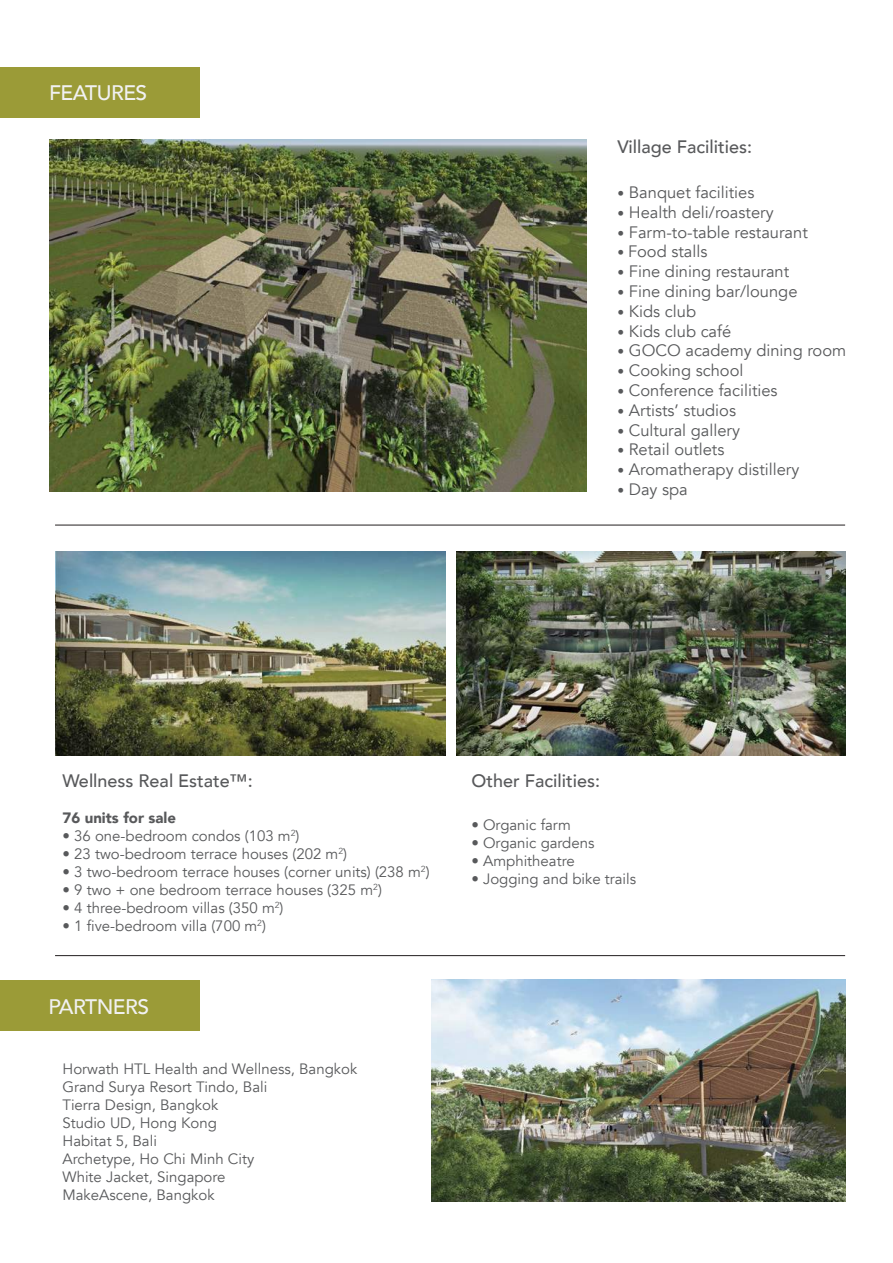
<style>
.page{position:relative;width:893px;height:1263px;background:#fff}
.page>*{position:absolute;margin:0;border:0;box-sizing:border-box;transform-origin:0 0}
.t1{font:500 21px "Avenir";letter-spacing:-.025em;color:#f1f1f2}
.t2{font:500 18px "Avenir";color:#58595b}
.t3{font:16.5px "Avenir";color:#58595b}
.t4{font:15px/18px "Avenir";color:#58595b}
.t5{font:900 15px "Avenir";color:#58595b}
.s1{font-size:13.5px}
</style>
<div class="page">
<img style="left:55px;top:552px;width:390px;height:204px">
<div style="left:0;top:67px;width:200px;height:51px;background:#9b9b37"></div>
<hr style="left:55px;top:955px;width:790px;height:1px;background:#231f20">
<img style="left:50px;top:139px;width:536px;height:353px">
<div style="left:0;top:980px;width:199px;height:51px;background:#9b9b37"></div>
<img style="left:432px;top:979px;width:413px;height:222px">
<hr style="left:55px;top:525px;width:790px;height:1px;background:#231f20">
<img style="left:457px;top:552px;width:388px;height:204px">
<h1 class="t1" style="left:49px;top:75px;width:100px">FEATURES</h1>
<p class="t2" style="left:617px;top:131px;width:136px">Village Facilities:</p>
<p class="t3" style="left:617px;top:182px;width:138px"><span class="s1">•</span> Banquet facilities</p>
<p class="t3" style="left:617px;top:202px;width:158px"><span class="s1">•</span> Health deli/roastery</p>
<p class="t3" style="left:617px;top:222px;width:192px"><span class="s1">•</span> Farm-to-table restaurant</p>
<p class="t3" style="left:617px;top:242px;width:91px"><span class="s1">•</span> Food stalls</p>
<p class="t3" style="left:617px;top:262px;width:173px"><span class="s1">•</span> Fine dining restaurant</p>
<p class="t3" style="left:617px;top:281px;width:181px"><span class="s1">•</span> Fine dining bar/lounge</p>
<p class="t3" style="left:617px;top:301px;width:80px"><span class="s1">•</span> Kids club</p>
<p class="t3" style="left:617px;top:321px;width:115px"><span class="s1">•</span> Kids club café</p>
<p class="t3" style="left:617px;top:341px;width:230px"><span class="s1">•</span> GOCO academy dining room</p>
<p class="t3" style="left:617px;top:361px;width:127px"><span class="s1">•</span> Cooking school</p>
<p class="t3" style="left:617px;top:380px;width:162px"><span class="s1">•</span> Conference facilities</p>
<p class="t3" style="left:617px;top:400px;width:120px"><span class="s1">•</span> Artists’ studios</p>
<p class="t3" style="left:617px;top:420px;width:124px"><span class="s1">•</span> Cultural gallery</p>
<p class="t3" style="left:617px;top:440px;width:108px"><span class="s1">•</span> Retail outlets</p>
<p class="t3" style="left:617px;top:460px;width:183px"><span class="s1">•</span> Aromatherapy distillery</p>
<p class="t3" style="left:617px;top:479px;width:72px"><span class="s1">•</span> Day spa</p>
<p class="t2" style="left:63px;top:765px;width:192px">Wellness Real Estate™:</p>
<p class="t5" style="left:63px;top:805px;width:115px">76 units for sale</p>
<p class="t4" style="left:63px;top:827px;width:238px">• 36 one-bedroom condos (103 m<sup>2</sup>)</p>
<p class="t4" style="left:63px;top:845px;width:286px">• 23 two-bedroom terrace houses (202 m<sup>2</sup>)</p>
<p class="t4" style="left:63px;top:863px;width:369px">• 3 two-bedroom terrace houses (corner units) (238 m<sup>2</sup>)</p>
<p class="t4" style="left:63px;top:881px;width:321px">• 9 two + one bedroom terrace houses (325 m<sup>2</sup>)</p>
<p class="t4" style="left:63px;top:899px;width:223px">• 4 three-bedroom villas (350 m<sup>2</sup>)</p>
<p class="t4" style="left:63px;top:917px;width:205px">• 1 five-bedroom villa (700 m<sup>2</sup>)</p>
<h1 class="t1" style="left:49px;top:988px;width:102px">PARTNERS</h1>
<p class="t4" style="left:63px;top:1060px;width:296px">Horwath HTL Health and Wellness, Bangkok<br>Grand Surya Resort Tindo, Bali<br>Tierra Design, Bangkok<br>Studio UD, Hong Kong<br>Habitat 5, Bali<br>Archetype, Ho Chi Minh City<br>White Jacket, Singapore<br>MakeAscene, Bangkok</p>
<p class="t2" style="left:471px;top:765px;width:130px">Other Facilities:</p>
<p class="t4" style="left:471px;top:816px;width:101px">• Organic farm</p>
<p class="t4" style="left:471px;top:834px;width:125px">• Organic gardens</p>
<p class="t4" style="left:471px;top:852px;width:105px">• Amphitheatre</p>
<p class="t4" style="left:471px;top:870px;width:166px">• Jogging and bike trails</p>
</div>
